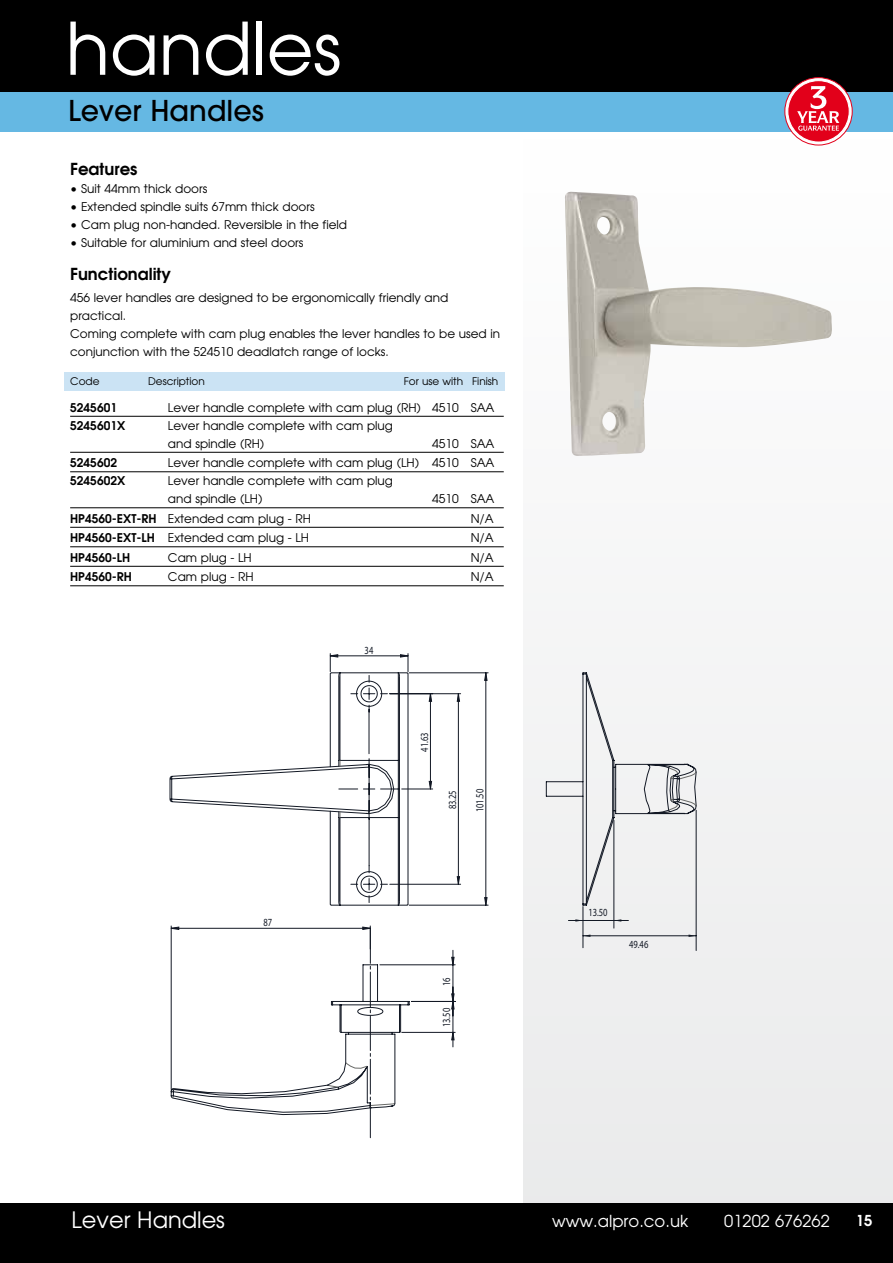
<style>
.page{position:relative;width:893px;height:1263px;background:#fff}
.page>*{position:absolute;margin:0;border:0;box-sizing:border-box;transform-origin:0 0}
.t1{font:72px "Avant Garde";color:#fff}
.t2{font:500 28.5px "Avant Garde";color:#000}
.t3{font:22.5px "Avant Garde";color:#fff}
.t4{font:16.5px "Avant Garde";color:#fff}
.t5{font:600 16.5px "Avant Garde";color:#000}
.t6{font:600 15px "Avant Garde";color:#fff}
.t7{font:12px/18px "Avant Garde";color:#000}
.t8{font:600 12px "Avant Garde";color:#000}
.t9{font:10.95px "Myriad Pro";color:#121824;scale:.78 1}
.t10{font:10.5px "Avant Garde";color:#000}
.s1{font-weight:600}
</style>
<div class="page">
<div style="left:523px;top:115px;width:370px;height:1148px;background:#f4f5f5"></div>
<div style="left:0;top:0;width:893px;height:93px;background:#000"></div>
<div style="left:0;top:1203px;width:893px;height:60px;background:#000"></div>
<div style="left:0;top:93px;width:893px;height:39px;background:#65b8e3"></div>
<svg style="left:785px;top:78px;width:67px;height:67px"></svg>
<div style="left:784px;top:77px;width:69px;height:68px;border:1px solid #e2001a;border-radius:50%"></div>
<div style="left:788px;top:81px;width:61px;height:61px;background:#e2001a;border-radius:50%"></div>
<div style="left:787px;top:80px;width:62px;height:62px;border:1px solid #fff;border-radius:50%"></div>
<svg style="left:797px;top:86px;width:43px;height:45px"></svg>
<div style="left:64px;top:372px;width:441px;height:19px;background:#cbe3f4"></div>
<hr style="left:70px;top:416px;width:434px;height:1px;background:#000">
<hr style="left:70px;top:452px;width:434px;height:1px;background:#000">
<hr style="left:70px;top:471px;width:434px;height:1px;background:#000">
<hr style="left:70px;top:507px;width:434px;height:1px;background:#000">
<hr style="left:70px;top:527px;width:434px;height:1px;background:#000">
<hr style="left:70px;top:546px;width:434px;height:1px;background:#000">
<hr style="left:70px;top:566px;width:434px;height:1px;background:#000">
<hr style="left:70px;top:585px;width:434px;height:1px;background:#000">
<img style="left:565px;top:192px;width:267px;height:264px">
<hr style="left:696px;top:810px;width:1px;height:140px;background:#121824">
<svg style="left:170px;top:672px;width:526px;height:425px"></svg>
<svg style="left:330px;top:653px;width:79px;height:19px"></svg>
<svg style="left:457px;top:673px;width:239px;height:264px"></svg>
<svg style="left:171px;top:694px;width:283px;height:444px"></svg>
<h1 class="t1" style="left:66px;top:4px;width:277px">handles</h1>
<h2 class="t2" style="left:68px;top:93px;width:197px">Lever Handles</h2>
<h3 class="t5" style="left:70px;top:158px;width:69px">Features</h3>
<p class="t7" style="left:70px;top:179px;width:139px">• Suit 44mm thick doors</p>
<p class="t7" style="left:70px;top:197px;width:246px">• Extended spindle suits 67mm thick doors</p>
<p class="t7" style="left:70px;top:215px;width:279px">• Cam plug non-handed. Reversible in the field</p>
<p class="t7" style="left:70px;top:233px;width:235px">• Suitable for aluminium and steel doors</p>
<h3 class="t5" style="left:70px;top:263px;width:102px">Functionality</h3>
<p class="t7" style="left:70px;top:288px;width:431px">456 lever handles are designed to be ergonomically friendly and practical.<br>Coming complete with cam plug enables the lever handles to be used in conjunction with the 524510 deadlatch range of locks.</p>
<p class="t10" style="left:70px;top:375px;width:31px">Code</p>
<p class="t10" style="left:148px;top:375px;width:58px">Description</p>
<p class="t10" style="left:404px;top:375px;width:96px">For use with Finish</p>
<p class="t8" style="left:70px;top:399px;width:49px">5245601</p>
<p class="t7" style="left:168px;top:398px;width:328px">Lever handle complete with cam plug (RH) 4510 SAA</p>
<p class="t8" style="left:70px;top:417px;width:57px">5245601X</p>
<p class="t7" style="left:168px;top:416px;width:227px">Lever handle complete with cam plug and spindle (RH)</p>
<p class="t7" style="left:432px;top:434px;width:64px">4510 SAA</p>
<p class="t8" style="left:70px;top:455px;width:49px">5245602</p>
<p class="t7" style="left:168px;top:453px;width:328px">Lever handle complete with cam plug (LH) 4510 SAA</p>
<p class="t8" style="left:70px;top:473px;width:57px">5245602X</p>
<p class="t7" style="left:168px;top:471px;width:227px">Lever handle complete with cam plug and spindle (LH)</p>
<p class="t7" style="left:432px;top:489px;width:64px">4510 SAA</p>
<p class="t7" style="left:70px;top:509px;width:242px"><span class="s1">HP4560-EXT-RH</span> Extended cam plug - RH</p>
<p class="t7" style="left:471px;top:509px;width:25px">N/A</p>
<p class="t7" style="left:70px;top:528px;width:240px"><span class="s1">HP4560-EXT-LH</span> Extended cam plug - LH</p>
<p class="t7" style="left:471px;top:528px;width:25px">N/A</p>
<p class="t8" style="left:70px;top:549px;width:62px">HP4560-LH</p>
<p class="t7" style="left:168px;top:548px;width:85px">Cam plug - LH</p>
<p class="t7" style="left:471px;top:548px;width:25px">N/A</p>
<p class="t8" style="left:70px;top:569px;width:63px">HP4560-RH</p>
<p class="t7" style="left:168px;top:567px;width:87px">Cam plug - RH</p>
<p class="t7" style="left:471px;top:567px;width:25px">N/A</p>
<p class="t9" style="left:263px;top:915px;width:13px">87</p>
<p class="t9" style="left:365px;top:643px;width:13px">34</p>
<p class="t9" style="left:418px;top:752px;width:26px;rotate:-90deg">41.63</p>
<p class="t9" style="left:446px;top:809px;width:26px;rotate:-90deg">83.25</p>
<p class="t9" style="left:473px;top:812px;width:32px;rotate:-90deg">101.50</p>
<p class="t9" style="left:440px;top:986px;width:13px;rotate:-90deg">16</p>
<p class="t9" style="left:440px;top:1027px;width:26px;rotate:-90deg">13.50</p>
<p class="t9" style="left:588px;top:905px;width:26px">13.50</p>
<p class="t9" style="left:629px;top:938px;width:26px">49.46</p>
<h3 class="t3" style="left:72px;top:1206px;width:155px">Lever Handles</h3>
<h3 class="t4" style="left:552px;top:1210px;width:138px">www.alpro.co.uk</h3>
<h3 class="t4" style="left:724px;top:1210px;width:107px">01202 676262</h3>
<p class="t6" style="left:856px;top:1210px;width:18px">15</p>
</div>
